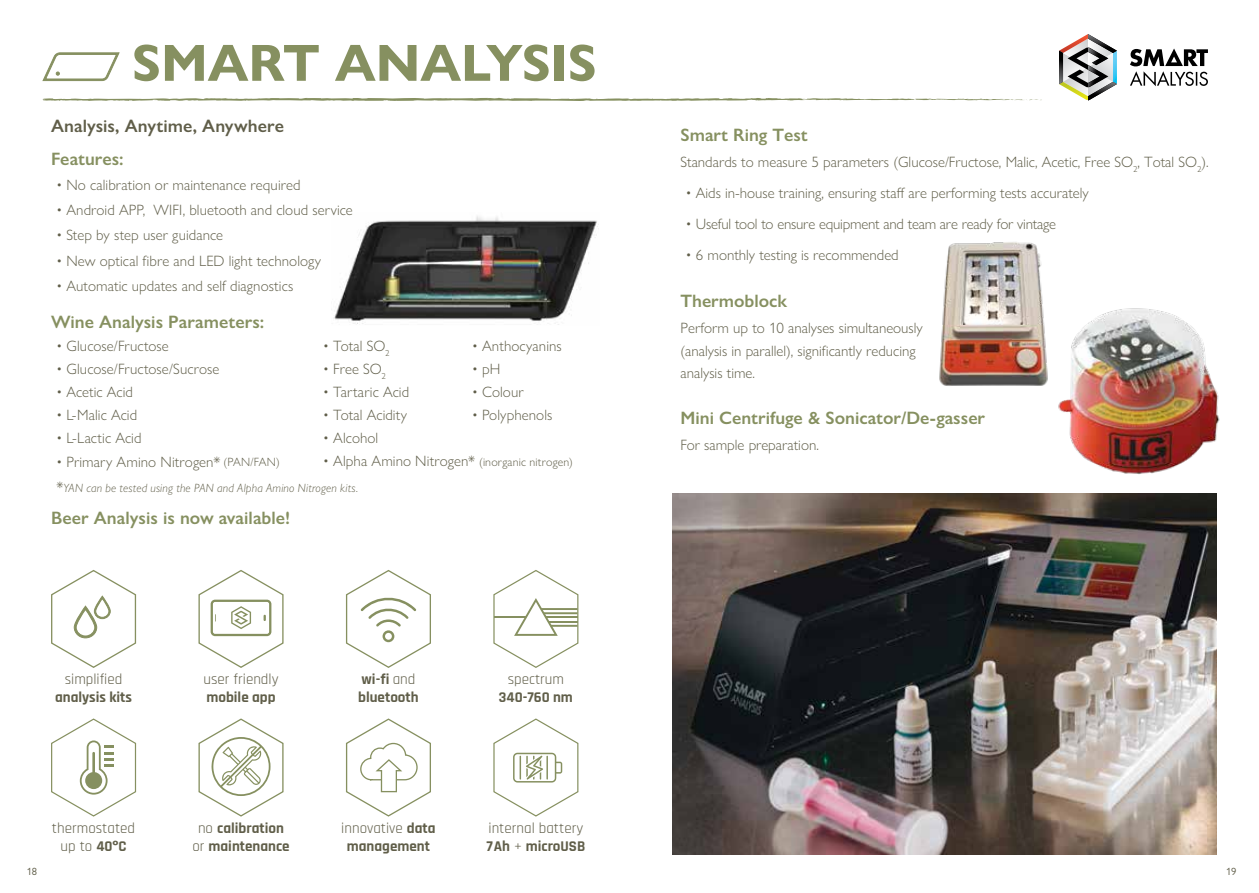
<style>
.page{position:relative;width:1259px;height:893px;background:#fff}
.page>*{position:absolute;margin:0;border:0;box-sizing:border-box;transform-origin:0 0}
.t1{font:700 52.5px "Gill Sans Nova";color:#869060}
.t2{font:600 18px "Gill Sans Nova";color:#869060}
.t3{font:600 18px "Gill Sans Nova";letter-spacing:.005em;color:#605e49}
.t4{font:300 15px/22.5px "Gill Sans Nova";color:#605e49}
.t5{font:700 15px/18px "Rajdhani";color:#605e49;text-align:center}
.t6{font:15px/18px "Rajdhani";color:#605e49;text-align:center}
.t7{font:italic 300 12px "Gill Sans Nova";letter-spacing:.015em;color:#605e49}
.t8{font:10.5px "Gill Sans Nova";color:#605e49}
.s1{font-size:12px}
.s2{font-style:normal;font-size:15px}
.s3{font-weight:400}
.s4{font-weight:700}
.s5{font-family:"Gill Sans Nova";font-weight:700}
</style>
<div class="page">
<img style="left:334px;top:216px;width:265px;height:109px">
<svg style="left:346px;top:570px;width:85px;height:98px"></svg>
<svg style="left:346px;top:718px;width:85px;height:99px"></svg>
<svg style="left:42px;top:52px;width:78px;height:29px"></svg>
<svg style="left:198px;top:570px;width:86px;height:98px"></svg>
<svg style="left:51px;top:570px;width:86px;height:98px"></svg>
<svg style="left:198px;top:718px;width:86px;height:99px"></svg>
<svg style="left:42px;top:98px;width:1000px;height:3px;background:#b9bea3"></svg>
<svg style="left:51px;top:718px;width:86px;height:99px"></svg>
<svg style="left:493px;top:718px;width:86px;height:99px"></svg>
<svg style="left:493px;top:570px;width:86px;height:98px"></svg>
<svg style="left:1130px;top:49px;width:78px;height:37px"></svg>
<svg style="left:1059px;top:34px;width:58px;height:67px"></svg>
<img style="left:1059px;top:51px;width:4px;height:33px">
<img style="left:1088px;top:34px;width:29px;height:19px">
<img style="left:1088px;top:82px;width:29px;height:18px">
<img style="left:672px;top:493px;width:544px;height:362px">
<img style="left:939px;top:242px;width:109px;height:144px">
<img style="left:1058px;top:308px;width:162px;height:166px">
<h1 class="t1" style="left:132px;top:30px;width:466px">SMART ANALYSIS</h1>
<p class="t3" style="left:51px;top:115px;width:234px">Analysis, Anytime, Anywhere</p>
<p class="t2" style="left:51px;top:147px;width:74px">Features:</p>
<p class="t4" style="left:56px;top:173px;width:246px">• No calibration or maintenance required</p>
<p class="t4" style="left:56px;top:199px;width:298px">• Android APP, WIFI, bluetooth and cloud service</p>
<p class="t4" style="left:56px;top:224px;width:168px">• Step by step user guidance</p>
<p class="t4" style="left:56px;top:249px;width:266px">• New optical fibre and LED light technology</p>
<p class="t4" style="left:56px;top:274px;width:238px">• Automatic updates and self diagnostics</p>
<p class="t2" style="left:51px;top:310px;width:215px">Wine Analysis Parameters:</p>
<p class="t4" style="left:56px;top:334px;width:114px">• Glucose/Fructose</p>
<p class="t4" style="left:323px;top:334px;width:68px">• Total SO<sub>2</sub></p>
<p class="t4" style="left:472px;top:334px;width:91px">• Anthocyanins</p>
<p class="t4" style="left:56px;top:357px;width:164px">• Glucose/Fructose/Sucrose</p>
<p class="t4" style="left:323px;top:357px;width:64px">• Free SO<sub>2</sub></p>
<p class="t4" style="left:472px;top:357px;width:30px">• pH</p>
<p class="t4" style="left:56px;top:381px;width:78px">• Acetic Acid</p>
<p class="t4" style="left:323px;top:381px;width:87px">• Tartaric Acid</p>
<p class="t4" style="left:472px;top:381px;width:53px">• Colour</p>
<p class="t4" style="left:56px;top:404px;width:82px">• L-Malic Acid</p>
<p class="t4" style="left:323px;top:404px;width:85px">• Total Acidity</p>
<p class="t4" style="left:472px;top:404px;width:82px">• Polyphenols</p>
<p class="t4" style="left:56px;top:427px;width:87px">• L-Lactic Acid</p>
<p class="t4" style="left:323px;top:427px;width:57px">• Alcohol</p>
<p class="t4" style="left:56px;top:450px;width:225px">• Primary Amino Nitrogen* <span class="s1">(PAN/FAN)</span></p>
<p class="t4" style="left:323px;top:450px;width:251px">• Alpha Amino Nitrogen* <span class="s1">(inorganic nitrogen)</span></p>
<p class="t7" style="left:56px;top:480px;width:303px"><span class="s2">*</span>YAN can be tested using the PAN and Alpha Amino Nitrogen kits.</p>
<p class="t2" style="left:51px;top:507px;width:241px">Beer Analysis is now available!</p>
<p class="t6" style="left:65px;top:670px;width:59px">simplified</p>
<p class="t5" style="left:55px;top:688px;width:78px">analysis kits</p>
<p class="t6" style="left:203px;top:670px;width:77px">user friendly</p>
<p class="t5" style="left:206px;top:688px;width:71px">mobile app</p>
<p class="t5" style="left:358px;top:670px;width:62px;text-align:left">wi-fi <span class="s3">and </span>bluetooth</p>
<p class="t6" style="left:508px;top:670px;width:58px">spectrum</p>
<p class="t5" style="left:499px;top:688px;width:75px">340-760 nm</p>
<p class="t6" style="left:52px;top:819px;width:85px">thermostated up to <span class="s4">40</span><span class="s5">º</span><span class="s4">C</span></p>
<p class="t6" style="left:486px;top:819px;width:100px;text-align:left">internal battery<br><span class="s4">7 Ah</span> + <span class="s4">microUSB</span></p>
<p class="t5" style="left:192px;top:819px;width:99px"><span class="s3">no</span> calibration <span class="s3">or</span> maintenance</p>
<p class="t5" style="left:341px;top:819px;width:96px"><span class="s3">innovative</span> data management</p>
<p class="t2" style="left:680px;top:123px;width:129px">Smart Ring Test</p>
<p class="t4" style="left:680px;top:151px;width:529px">Standards to measure 5 parameters (Glucose/Fructose, Malic, Acetic, Free SO<sub>2</sub>, Total SO<sub>2</sub>).</p>
<p class="t4" style="left:686px;top:182px;width:404px">• Aids in-house training, ensuring staff are performing tests accurately</p>
<p class="t4" style="left:686px;top:213px;width:372px">• Useful tool to ensure equipment and team are ready for vintage</p>
<p class="t4" style="left:686px;top:244px;width:214px">• 6 monthly testing is recommended</p>
<p class="t2" style="left:680px;top:289px;width:108px">Thermoblock</p>
<p class="t4" style="left:680px;top:317px;width:244px">Perform up to 10 analyses simultaneously (analysis in parallel), significantly reducing analysis time.</p>
<p class="t2" style="left:680px;top:406px;width:306px">Mini Centrifuge &amp; Sonicator/De-gasser</p>
<p class="t4" style="left:680px;top:434px;width:140px">For sample preparation.</p>
<p class="t8" style="left:27px;top:865px;width:12px">18</p>
<p class="t8" style="left:1226px;top:865px;width:12px">19</p>
</div>
